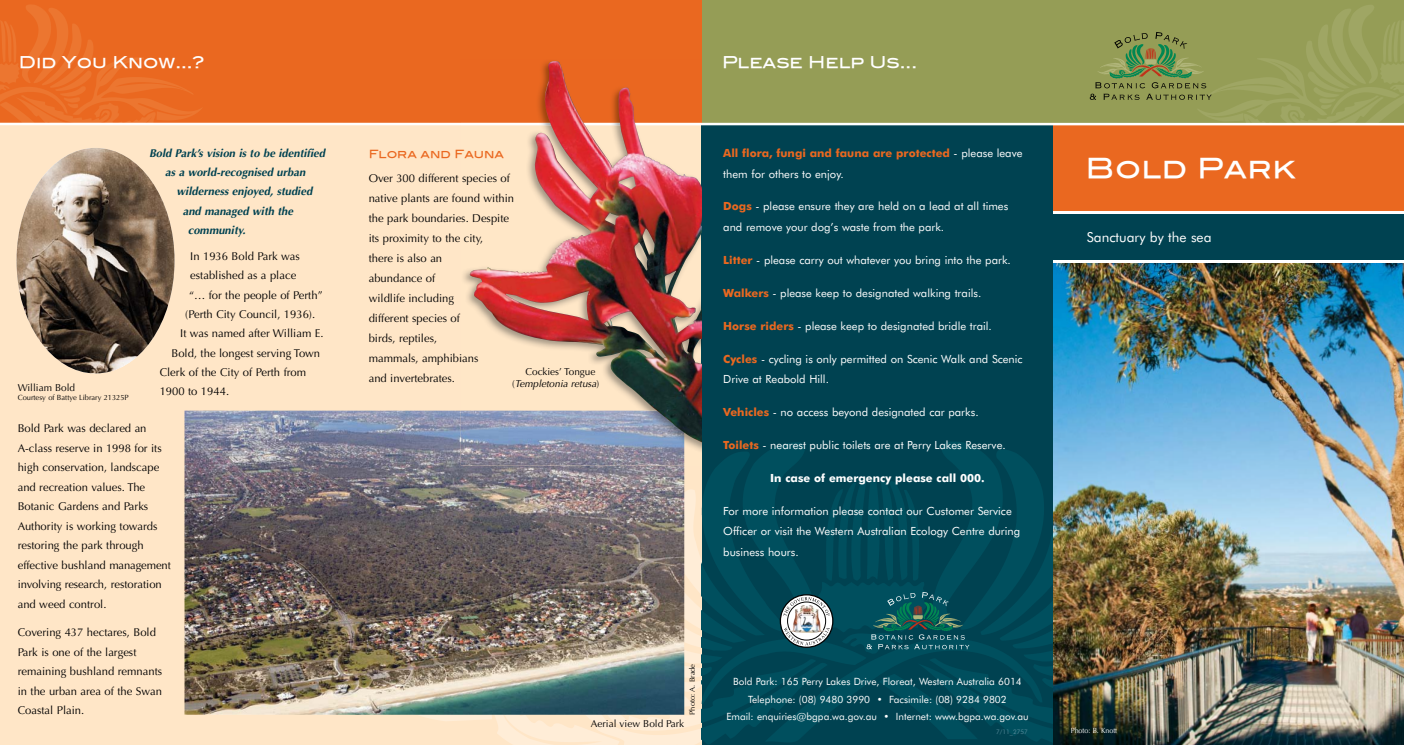
<style>
.page{position:relative;width:1404px;height:745px;background:#fff}
.page>*{position:absolute;margin:0;border:0;box-sizing:border-box;transform-origin:0 0}
.t1{font:27.5px "Blair Md ITCTT Medium";letter-spacing:.015em;color:#fff}
.t2{font:16.25px "Blair Md ITCTT Medium";color:#fff}
.t3{font:13.75px "Futura BT";color:#fff}
.t4{font:11.25px/19.5px "Optima";color:#000}
.t5{font:11.25px/20.5px "Futura BT";color:#fff}
.t6{font:italic 700 11.25px/19.2px "Optima";color:#004251;text-align:center}
.t7{font:700 11.25px/20.5px "Futura BT";color:#ea6820}
.t8{font:700 11.25px "Futura BT";color:#fff}
.t9{font:11.25px "Blair Md ITCTT Medium";color:#ea6820}
.t10{font:10px/17.2px "Futura BT";color:#fff;text-align:center}
.t11{font:italic 10px/12px "Optima";color:#000}
.t12{font:10px "Optima";color:#000}
.t13{font:7.5px "Optima";color:#000}
.t14{font:7.5px "Optima";color:#fff;scale:.95 1}
.t15{font:6.25px "Futura BT";color:#568a99}
.s1{font-style:normal}
.s2{font-weight:400;color:#fff}
.s3{font-weight:700;color:#ea6820}
</style>
<div class="page">
<img style="left:1053px;top:263px;width:351px;height:481px">
<div style="left:0;top:0;width:702px;height:124px;background:#ea6820"></div>
<div style="left:0;top:124px;width:702px;height:620px;background:#ffe6c7"></div>
<img style="left:350px;top:465px;width:352px;height:279px">
<img style="left:0;top:5px;width:218px;height:118px">
<div style="left:702px;top:0;width:702px;height:124px;background:#959d56"></div>
<div style="left:702px;top:124px;width:351px;height:620px;background:linear-gradient(to right,#004554,#004554)"></div>
<div style="left:1053px;top:124px;width:351px;height:88px;background:#ea6820"></div>
<div style="left:1053px;top:213px;width:351px;height:48px;background:#004251"></div>
<hr style="left:1053px;top:211px;width:351px;height:2px;background:#fff">
<img style="left:1184px;top:5px;width:220px;height:118px">
<hr style="left:1053px;top:260px;width:351px;height:2px;background:#fff">
<svg style="left:780px;top:594px;width:53px;height:53px"></svg>
<div style="left:779px;top:593px;width:54px;height:54px;border:1px solid #000;border-radius:50%"></div>
<div style="left:787px;top:601px;width:39px;height:39px;border:1px solid #000;border-radius:50%"></div>
<svg style="left:783px;top:596px;width:47px;height:19px"></svg>
<svg style="left:784px;top:627px;width:46px;height:18px"></svg>
<img style="left:788px;top:604px;width:37px;height:28px">
<svg style="left:866px;top:591px;width:103px;height:57px"></svg>
<svg style="left:1089px;top:94px;width:7px;height:6px"></svg>
<svg style="left:1103px;top:94px;width:36px;height:6px"></svg>
<svg style="left:1146px;top:94px;width:65px;height:6px"></svg>
<svg style="left:1095px;top:32px;width:111px;height:56px"></svg>
<img style="left:184px;top:410px;width:500px;height:304px">
<hr style="left:0;top:123px;width:1404px;height:2px;background:#fff">
<img style="left:684px;top:442px;width:18px;height:23px">
<img style="left:702px;top:125px;width:1px;height:340px">
<img style="left:461px;top:410px;width:223px;height:55px">
<img style="left:469px;top:61px;width:233px;height:381px">
<img style="left:16px;top:148px;width:159px;height:225px">
<h2 class="t2" style="left:19px;top:48px;width:187px">Did You Know...?</h2>
<p class="t6" style="left:149px;top:143px;width:178px">Bold Park’s vision is to be identified as a world-recognised urban</p>
<p class="t6" style="left:176px;top:182px;width:137px">wilderness enjoyed, studied</p>
<p class="t6" style="left:183px;top:201px;width:112px">and managed with the</p>
<p class="t6" style="left:188px;top:220px;width:59px">community.</p>
<p class="t4" style="left:190px;top:246px;width:111px">In 1936 Bold Park was</p>
<p class="t4" style="left:190px;top:266px;width:107px">established as a place</p>
<p class="t4" style="left:189px;top:285px;width:135px">“… for the people of Perth”</p>
<p class="t4" style="left:185px;top:304px;width:131px">(Perth City Council, 1936).</p>
<p class="t4" style="left:180px;top:323px;width:145px">It was named after William E.</p>
<p class="t4" style="left:171px;top:343px;width:150px">Bold, the longest serving Town</p>
<p class="t4" style="left:160px;top:362px;width:148px">Clerk of the City of Perth from</p>
<p class="t4" style="left:160px;top:381px;width:71px">1900 to 1944.</p>
<p class="t4" style="left:18px;top:418px;width:155px">Bold Park was declared an<br>A-class reserve in 1998 for its high conservation, landscape and recreation values. The<br>Botanic Gardens and Parks<br>Authority is working towards restoring the park through effective bushland management involving research, restoration and weed control.</p>
<p class="t4" style="left:18px;top:622px;width:146px">Covering 437 hectares, Bold<br>Park is one of the largest remaining bushland remnants in the urban area of the Swan<br>Coastal Plain.</p>
<p class="t12" style="left:18px;top:381px;width:59px">William Bold</p>
<p class="t13" style="left:18px;top:393px;width:113px">Courtesy of Battye Library 21325P</p>
<p class="t9" style="left:369px;top:145px;width:137px">Flora and Fauna</p>
<p class="t4" style="left:369px;top:168px;width:147px;line-height:20px">Over 300 different species of native plants are found within the park boundaries. Despite its proximity to the city,<br>there is also an<br>abundance of<br>wildlife including<br>different species of<br>birds, reptiles,<br>mammals, amphibians<br>and invertebrates.</p>
<p class="t11" style="left:512px;top:366px;width:89px;text-indent:13px"><span class="s1">Cockies’ Tongue (</span>Templetonia retusa<span class="s1">)</span></p>
<h2 class="t2" style="left:722px;top:48px;width:197px">Please Help Us...</h2>
<p class="t7" style="left:723px;top:143px;width:301px">All flora, fungi and fauna are protected <span class="s2">- please leave them for others to enjoy.</span></p>
<p class="t5" style="left:723px;top:196px;width:286px"><span class="s3">Dogs</span> - please ensure they are held on a lead at all times and remove your dog’s waste from the park.</p>
<p class="t5" style="left:723px;top:249px;width:289px"><span class="s3">Litter</span> - please carry out whatever you bring into the park.</p>
<p class="t5" style="left:723px;top:282px;width:259px"><span class="s3">Walkers</span> - please keep to designated walking trails.</p>
<p class="t5" style="left:723px;top:315px;width:270px"><span class="s3">Horse riders</span> - please keep to designated bridle trail.</p>
<p class="t5" style="left:723px;top:348px;width:301px"><span class="s3">Cycles</span> - cycling is only permitted on Scenic Walk and Scenic<br>Drive at Reabold Hill.</p>
<p class="t5" style="left:723px;top:401px;width:257px"><span class="s3">Vehicles</span> - no access beyond designated car parks.</p>
<p class="t5" style="left:723px;top:434px;width:284px"><span class="s3">Toilets</span> - nearest public toilets are at Perry Lakes Reserve.</p>
<p class="t8" style="left:770px;top:470px;width:216px">In case of emergency please call 000.</p>
<p class="t5" style="left:723px;top:500px;width:298px">For more information please contact our Customer Service<br>Officer or visit the Western Australian Ecology Centre during business hours.</p>
<h1 class="t1" style="left:1085px;top:145px;width:212px">Bold Park</h1>
<p class="t3" style="left:1087px;top:228px;width:126px">Sanctuary by the sea</p>
<p class="t13" style="left:688px;top:714px;width:52px;rotate:-90deg">Photo: A. Brade</p>
<p class="t12" style="left:591px;top:717px;width:95px">Aerial view Bold Park</p>
<p class="t10" style="left:726px;top:672px;width:304px">Bold Park: 165 Perry Lakes Drive, Floreat, Western Australia 6014<br>Telephone: (08) 9480 3990 • Facsimile: (08) 9284 9802<br>Email: enquiries@bgpa.wa.gov.au • Internet: www.bgpa.wa.gov.au</p>
<p class="t15" style="left:996px;top:727px;width:33px">7/11_2757</p>
<p class="t14" style="left:1070px;top:725px;width:51px">Photo: B. Knott</p>
</div>
